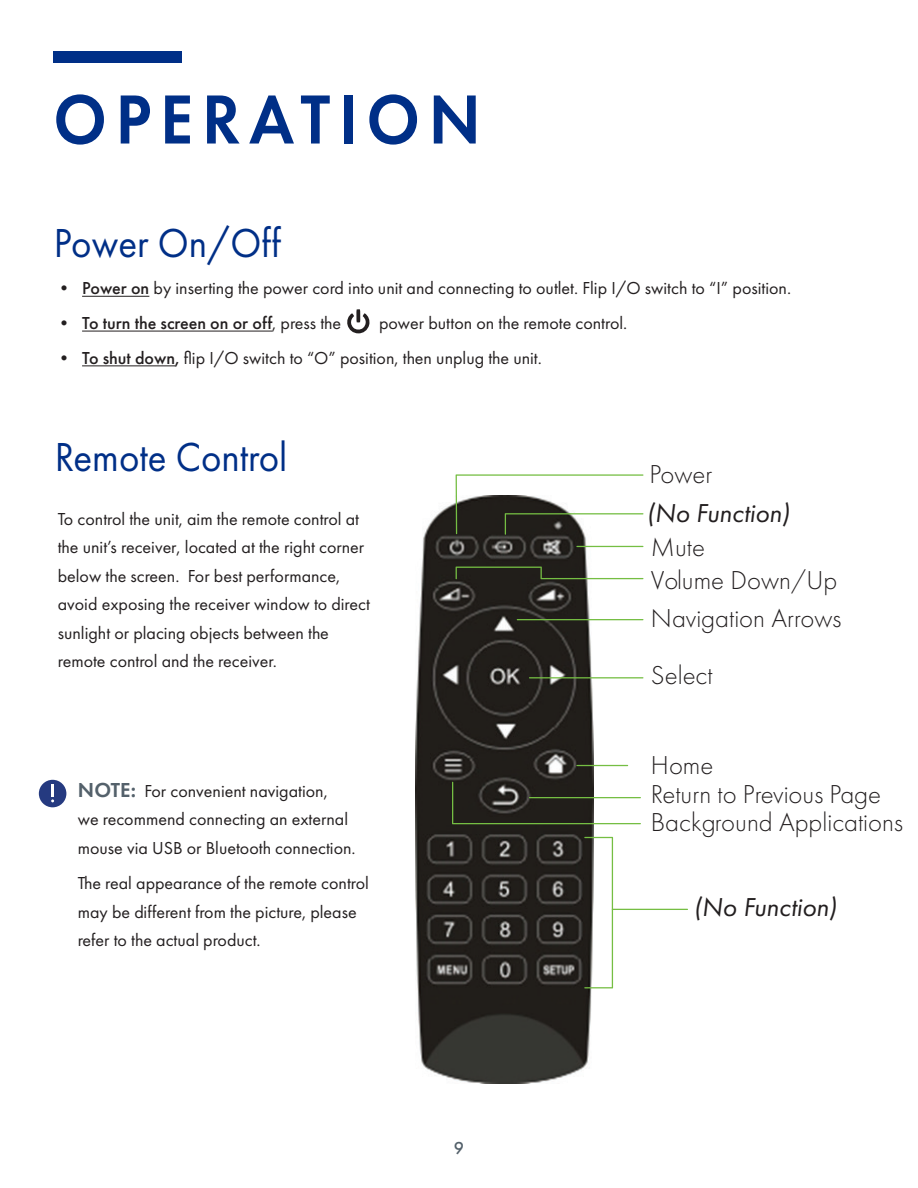
<style>
.page{position:relative;width:918px;height:1188px;background:#fff}
.page>*{position:absolute;margin:0;border:0;box-sizing:border-box;transform-origin:0 0}
.Chapter_Title{font:600 72px "Futura PT";letter-spacing:.13em;color:#002f87;scale:.93 1}
.Heading_1{font:42px "Futura PT";color:#002f87;scale:.93 1}
.t1{font:300 26.85px/57.4px "Futura PT";color:#231f20}
.t2{font:italic 26.85px "Futura PT";color:#231f20}
.t3{font:18px/28.5px "Futura PT";color:#231f20}
.t4{font:500 18px "Futura PT";color:#231f20}
.t5{font:500 18px "Futura PT";color:#54616b}
.s1{font-weight:500}
.s2{font-weight:400}
.s3{font-weight:600;font-size:21px;color:#54616b}
</style>
<div class="page">
<div style="left:54px;top:51px;width:128px;height:12px;background:#002f87"></div>
<hr style="left:82px;top:296px;width:67px;height:1px;background:#231f20">
<hr style="left:82px;top:331px;width:190px;height:1px;background:#231f20">
<hr style="left:82px;top:365px;width:93px;height:1px;background:#231f20">
<svg style="left:347px;top:313px;width:22px;height:20px"></svg>
<svg style="left:356px;top:309px;width:4px;height:14px"></svg>
<img style="left:415px;top:495px;width:179px;height:589px">
<svg style="left:456px;top:474px;width:187px;height:61px"></svg>
<hr style="left:576px;top:546px;width:67px;height:1px;background:#75be43">
<svg style="left:456px;top:567px;width:187px;height:12px"></svg>
<hr style="left:517px;top:619px;width:126px;height:1px;background:#75be43">
<hr style="left:529px;top:677px;width:114px;height:1px;background:#75be43">
<hr style="left:576px;top:765px;width:52px;height:1px;background:#75be43">
<svg style="left:452px;top:782px;width:189px;height:42px"></svg>
<svg style="left:584px;top:837px;width:29px;height:151px"></svg>
<hr style="left:612px;top:909px;width:76px;height:1px;background:#75be43">
<div style="left:39px;top:780px;width:27px;height:27px;background:#253a80;border-radius:50%"></div>
<svg style="left:51px;top:785px;width:3px;height:17px"></svg>
<p class="Chapter_Title" style="left:53px;top:74px;width:461px">OPERATION</p>
<p class="Heading_1" style="left:54px;top:218px;width:246px">Power On/Off</p>
<p class="t3" style="left:55px;top:274px;width:738px"><span class="s1">• Power on</span> by inserting the power cord into unit and connecting to outlet. Flip I/O switch to “I” position.</p>
<p class="t4" style="left:55px;top:312px;width:288px">• To turn the screen on or off<span class="s2">, press the</span></p>
<p class="t3" style="left:379px;top:309px;width:250px">power button on the remote control.</p>
<p class="t3" style="left:55px;top:344px;width:488px"><span class="s1">• To shut down,</span> flip I/O switch to “O” position, then unplug the unit.</p>
<p class="Heading_1" style="left:55px;top:432px;width:252px">Remote Control</p>
<p class="t3" style="left:58px;top:505px;width:314px">To control the unit, aim the remote control at the unit’s receiver, located at the right corner below the screen. For best performance, avoid exposing the receiver window to direct sunlight or placing objects between the remote control and the receiver.</p>
<p class="t3" style="left:78px;top:777px;width:279px"><span class="s3">NOTE:</span> For convenient navigation,<br>we recommend connecting an external mouse via USB or Bluetooth connection.</p>
<p class="t3" style="left:78px;top:869px;width:293px">The real appearance of the remote control may be different from the picture, please refer to the actual product.</p>
<p class="t5" style="left:454px;top:1137px;width:12px">9</p>
<h3 class="t1" style="left:650px;top:446px;width:64px">Power</h3>
<h3 class="t2" style="left:647px;top:498px;width:144px">(No Function)</h3>
<h3 class="t1" style="left:651px;top:518px;width:56px">Mute</h3>
<h3 class="t1" style="left:651px;top:552px;width:188px">Volume Down/Up</h3>
<h3 class="t1" style="left:651px;top:589px;width:192px">Navigation Arrows<br>Select</h3>
<h3 class="t1" style="left:651px;top:736px;width:64px">Home</h3>
<h3 class="t1" style="left:651px;top:780px;width:254px;line-height:28.3px">Return to Previous Page<br>Background Applications</h3>
<h3 class="t2" style="left:694px;top:891px;width:144px">(No Function)</h3>
</div>
